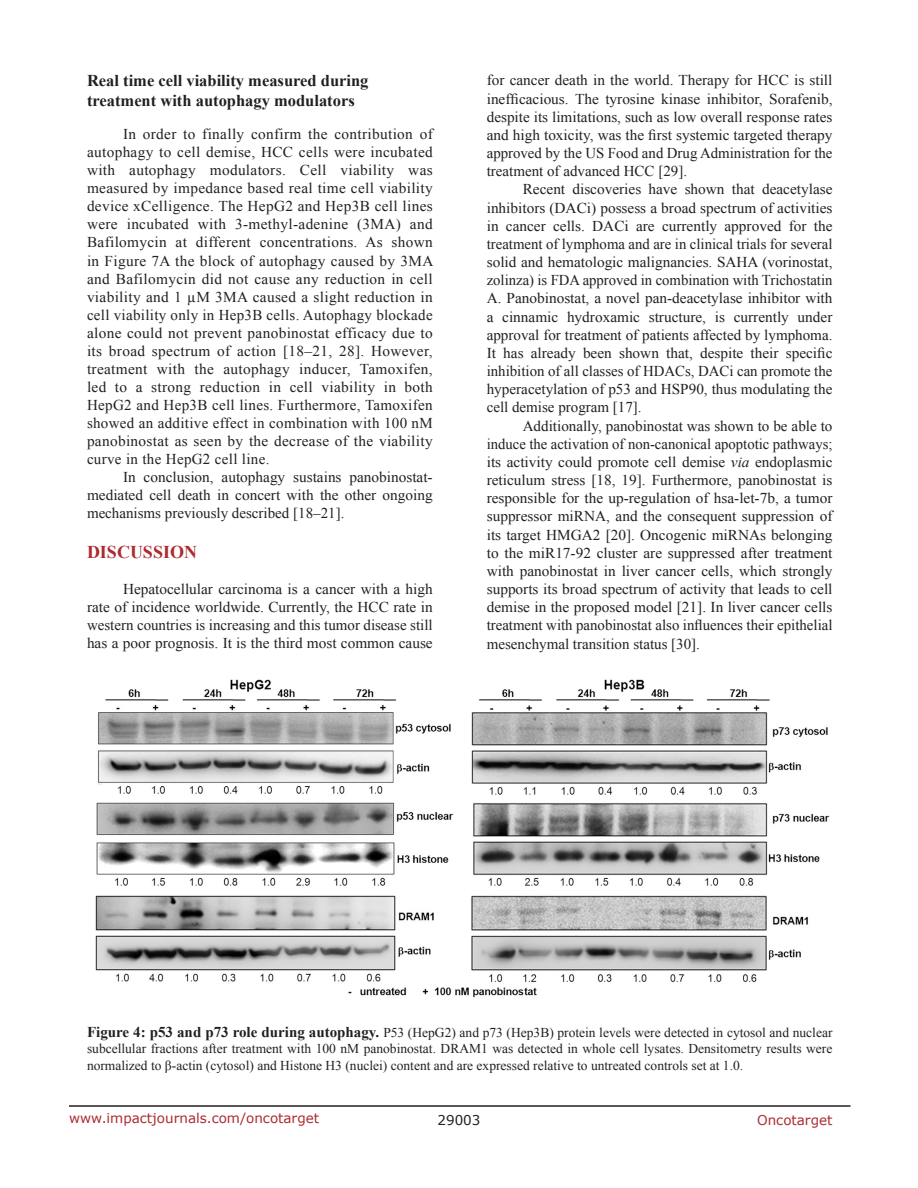
<style>
.page{position:relative;width:918px;height:1188px;background:#fff}
.page>*{position:absolute;margin:0;border:0;box-sizing:border-box;transform-origin:0 0}
.Heading{font:700 18px "Times New Roman";color:#ac2b31}
.SubHeading_middle{font:700 16.5px/19.8px "Times New Roman";color:#231f20}
.BodyText{font:15px/18.1px "Times New Roman";color:#231f20;text-align:justify}
.FigureText{font:13.5px/16.2px "Times New Roman";color:#231f20;text-align:justify}
.t1{font:13.5px "Verdana";color:#ac2b31}
.t2{font:13.5px "Verdana";color:#231f20}
.s1{font-style:italic}
.s2{font-weight:700;font-size:15px}
</style>
<div class="page">
<hr style="left:69px;top:1105px;width:781px;height:2px;background:#231f20">
<img style="left:95px;top:679px;width:735px;height:319px">
<p class="SubHeading_middle" style="left:87px;top:70px;width:283px">Real time cell viability measured during treatment with autophagy modulators</p>
<p class="BodyText" style="left:87px;top:125px;width:348px;text-indent:36px">In order to finally confirm the contribution of autophagy to cell demise, HCC cells were incubated with autophagy modulators. Cell viability was measured by impedance based real time cell viability device xCelligence. The HepG2 and Hep3B cell lines were incubated with 3-methyl-adenine (3MA) and Bafilomycin at different concentrations. As shown in Figure 7A the block of autophagy caused by 3MA and Bafilomycin did not cause any reduction in cell viability and 1 µM 3MA caused a slight reduction in cell viability only in Hep3B cells. Autophagy blockade alone could not prevent panobinostat efficacy due to its broad spectrum of action [18–21, 28]. However, treatment with the autophagy inducer, Tamoxifen, led to a strong reduction in cell viability in both HepG2 and Hep3B cell lines. Furthermore, Tamoxifen showed an additive effect in combination with 100 nM panobinostat as seen by the decrease of the viability curve in the HepG2 cell line.</p>
<p class="BodyText" style="left:87px;top:468px;width:347px;text-indent:36px">In conclusion, autophagy sustains panobinostat&shy;mediated cell death in concert with the other ongoing mechanisms previously described [18–21].</p>
<p class="Heading" style="left:87px;top:540px;width:112px">DISCUSSION</p>
<p class="BodyText" style="left:87px;top:580px;width:347px;text-indent:36px">Hepatocellular carcinoma is a cancer with a high rate of incidence worldwide. Currently, the HCC rate in western countries is increasing and this tumor disease still has a poor prognosis. It is the third most common cause</p>
<p class="BodyText" style="left:487px;top:71px;width:347px">for cancer death in the world. Therapy for HCC is still inefficacious. The tyrosine kinase inhibitor, Sorafenib, despite its limitations, such as low overall response rates and high toxicity, was the first systemic targeted therapy approved by the US Food and Drug Administration for the treatment of advanced HCC [29].</p>
<p class="BodyText" style="left:487px;top:180px;width:347px;text-indent:36px">Recent discoveries have shown that deacetylase inhibitors (DACi) possess a broad spectrum of activities in cancer cells. DACi are currently approved for the treatment of lymphoma and are in clinical trials for several solid and hematologic malignancies. SAHA (vorinostat, zolinza) is FDA approved in combination with Trichostatin A. Panobinostat, a novel pan-deacetylase inhibitor with a cinnamic hydroxamic structure, is currently under approval for treatment of patients affected by lymphoma.<br>It has already been shown that, despite their specific inhibition of all classes of HDACs, DACi can promote the hyperacetylation of p53 and HSP90, thus modulating the cell demise program [17].</p>
<p class="BodyText" style="left:487px;top:416px;width:347px;text-indent:36px">Additionally, panobinostat was shown to be able to induce the activation of non-canonical apoptotic pathways; its activity could promote cell demise <span class="s1">via</span> endoplasmic reticulum stress [18, 19]. Furthermore, panobinostat is responsible for the up-regulation of hsa-let-7b, a tumor suppressor miRNA, and the consequent suppression of its target HMGA2 [20]. Oncogenic miRNAs belonging to the miR17-92 cluster are suppressed after treatment with panobinostat in liver cancer cells, which strongly supports its broad spectrum of activity that leads to cell demise in the proposed model [21]. In liver cancer cells treatment with panobinostat also influences their epithelial mesenchymal transition status [30].</p>
<p class="FigureText" style="left:87px;top:1024px;width:747px"><span class="s2">Figure 4: p53 and p73 role during autophagy.</span> P53 (HepG2) and p73 (Hep3B) protein levels were detected in cytosol and nuclear subcellular fractions after treatment with 100 nM panobinostat. DRAM1 was detected in whole cell lysates. Densitometry results were normalized to β-actin (cytosol) and Histone H3 (nuclei) content and are expressed relative to untreated controls set at 1.0.</p>
<p class="t1" style="left:69px;top:1109px;width:252px">www.impactjournals.com/oncotarget</p>
<p class="t2" style="left:438px;top:1111px;width:44px">29003</p>
<p class="t1" style="left:757px;top:1111px;width:77px">Oncotarget</p>
</div>
